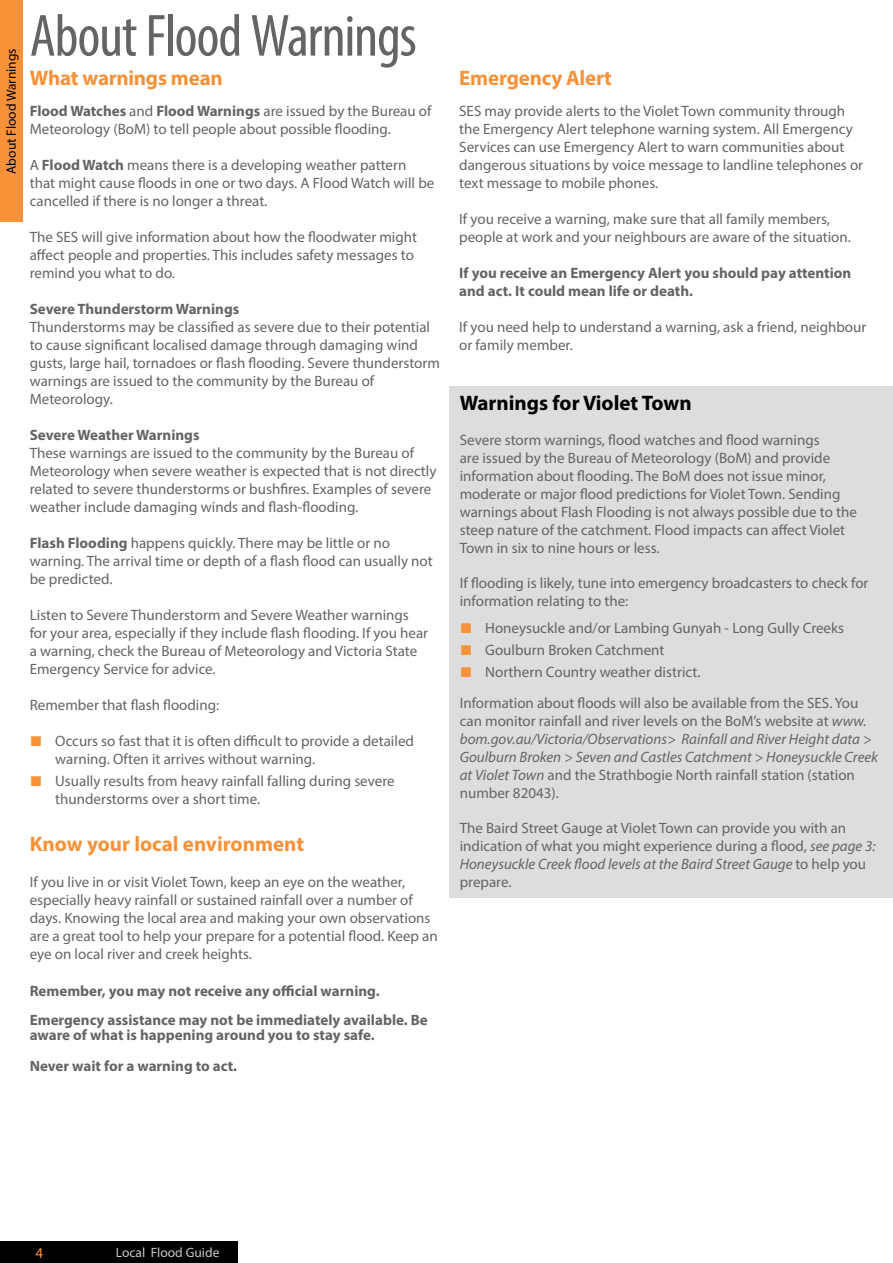
<style>
.page{position:relative;width:893px;height:1263px;background:#fff}
.page>*{position:absolute;margin:0;border:0;box-sizing:border-box;transform-origin:0 0}
.t1{font:condensed 60px "Myriad Pro";letter-spacing:-.025em;color:#636466}
.t2{font:700 21px "Myriad Pro";letter-spacing:-.01em;color:#f79239}
.t3{font:700 21px "Myriad Pro";color:#000}
.t4{font:15px/18px "Myriad Pro";color:#636466}
.t5{font:700 15px/18px "Myriad Pro";color:#636466}
.t6{font:italic 15px/18px "Myriad Pro";color:#636466}
.t7{font:15px "Myriad Pro";color:#f79239}
.t8{font:13.5px "Myriad Pro";color:#000}
.t9{font:13.5px "Myriad Pro";color:#c7c8ca}
.s1{font-weight:700}
.s2{font-family:"Arial";font-size:21px;color:#f79239}
.s3{font-style:normal}
.s4{font-style:italic}
</style>
<div class="page">
<div style="left:0;top:0;width:23px;height:221px;background:#f79239"></div>
<div style="left:0;top:1241px;width:238px;height:22px;background:#000"></div>
<div style="left:449px;top:386px;width:444px;height:511px;background:#dcddde"></div>
<p class="t8" style="left:3px;top:174px;width:127px;rotate:-90deg">About Flood Warnings</p>
<h1 class="t1" style="left:30px;top:0;width:389px">About Flood Warnings</h1>
<h2 class="t2" style="left:30px;top:64px;width:195px">What warnings mean</h2>
<p class="t4" style="left:30px;top:101px;width:403px"><span class="s1">Flood Watches</span> and <span class="s1">Flood Warnings</span> are issued by the Bureau of<br>Meteorology (BoM) to tell people about possible flooding.</p>
<p class="t4" style="left:30px;top:155px;width:406px">A <span class="s1">Flood Watch</span> means there is a developing weather pattern that might cause floods in one or two days. A Flood Watch will be cancelled if there is no longer a threat.</p>
<p class="t4" style="left:30px;top:227px;width:389px">The SES will give information about how the floodwater might affect people and properties. This includes safety messages to remind you what to do.</p>
<p class="t5" style="left:30px;top:299px;width:211px">Severe Thunderstorm Warnings</p>
<p class="t4" style="left:30px;top:317px;width:412px">Thunderstorms may be classified as severe due to their potential to cause significant localised damage through damaging wind gusts, large hail, tornadoes or flash flooding. Severe thunderstorm warnings are issued to the community by the Bureau of Meteorology.</p>
<p class="t5" style="left:30px;top:425px;width:171px">Severe Weather Warnings</p>
<p class="t4" style="left:30px;top:443px;width:408px">These warnings are issued to the community by the Bureau of Meteorology when severe weather is expected that is not directly related to severe thunderstorms or bushfires. Examples of severe weather include damaging winds and flash-flooding.</p>
<p class="t4" style="left:30px;top:533px;width:404px"><span class="s1">Flash Flooding</span> happens quickly. There may be little or no warning. The arrival time or depth of a flash flood can usually not be predicted.</p>
<p class="t4" style="left:30px;top:605px;width:400px">Listen to Severe Thunderstorm and Severe Weather warnings for your area, especially if they include flash flooding. If you hear a warning, check the Bureau of Meteorology and Victoria State Emergency Service for advice.</p>
<p class="t4" style="left:30px;top:695px;width:191px">Remember that flash flooding:</p>
<p class="t4" style="left:55px;top:731px;width:360px;text-indent:-26px"><span class="s2">■</span> Occurs so fast that it is often difficult to provide a detailed warning. Often it arrives without warning.</p>
<p class="t4" style="left:55px;top:772px;width:341px;text-indent:-26px"><span class="s2">■</span> Usually results from heavy rainfall falling during severe thunderstorms over a short time.</p>
<h2 class="t2" style="left:30px;top:831px;width:276px">Know your local environment</h2>
<p class="t4" style="left:30px;top:873px;width:410px">If you live in or visit Violet Town, keep an eye on the weather, especially heavy rainfall or sustained rainfall over a number of days. Knowing the local area and making your own observations are a great tool to help your prepare for a potential flood. Keep an eye on local river and creek heights.</p>
<p class="t5" style="left:30px;top:976px;width:400px;line-height:28.5px">Remember, you may not receive any official warning.<br>Emergency assistance may not be immediately available. Be</p>
<p class="t5" style="left:30px;top:1018px;width:346px;line-height:31.5px">aware of what is happening around you to stay safe.<br>Never wait for a warning to act.</p>
<h2 class="t2" style="left:459px;top:64px;width:154px">Emergency Alert</h2>
<p class="t4" style="left:459px;top:101px;width:405px">SES may provide alerts to the Violet Town community through the Emergency Alert telephone warning system. All Emergency Services can use Emergency Alert to warn communities about dangerous situations by voice message to landline telephones or text message to mobile phones.</p>
<p class="t4" style="left:459px;top:209px;width:393px">If you receive a warning, make sure that all family members, people at work and your neighbours are aware of the situation.</p>
<p class="t5" style="left:459px;top:263px;width:394px">If you receive an Emergency Alert you should pay attention and act. It could mean life or death.</p>
<p class="t4" style="left:459px;top:317px;width:409px">If you need help to understand a warning, ask a friend, neighbour or family member.</p>
<h2 class="t3" style="left:460px;top:389px;width:233px">Warnings for Violet Town</h2>
<p class="t4" style="left:460px;top:431px;width:399px">Severe storm warnings, flood watches and flood warnings<br>are issued by the Bureau of Meteorology (BoM) and provide information about flooding. The BoM does not issue minor, moderate or major flood predictions for Violet Town. Sending warnings about Flash Flooding is not always possible due to the steep nature of the catchment. Flood impacts can affect Violet Town in six to nine hours or less.</p>
<p class="t4" style="left:460px;top:574px;width:410px">If flooding is likely, tune into emergency broadcasters to check for information relating to the:</p>
<p class="t4" style="left:460px;top:618px;width:386px"><span class="s2">■</span> Honeysuckle and/or Lambing Gunyah - Long Gully Creeks</p>
<p class="t4" style="left:460px;top:641px;width:206px"><span class="s2">■</span> Goulburn Broken Catchment</p>
<p class="t4" style="left:460px;top:657px;width:400px;line-height:30.8px"><span class="s2">■</span> Northern Country weather district.<br>Information about floods will also be available from the SES. You</p>
<p class="t6" style="left:460px;top:712px;width:420px"><span class="s3">can monitor rainfall and river levels on the BoM’s website at</span> www. bom.gov.au/Victoria/Observations&gt; Rainfall and River Height data &gt; Goulburn Broken &gt; Seven and Castles Catchment &gt; Honeysuckle Creek at Violet Town <span class="s3">and the Strathbogie North rainfall station (station number 82043).</span></p>
<p class="t4" style="left:460px;top:819px;width:417px">The Baird Street Gauge at Violet Town can provide you with an indication of what you might experience during a flood, <span class="s4">see page 3:<br>Honeysuckle Creek flood levels at the Baird Street Gauge</span> to help you prepare.</p>
<p class="t7" style="left:36px;top:1243px;width:9px">4</p>
<p class="t9" style="left:116px;top:1244px;width:105px">Local Flood Guide</p>
</div>
